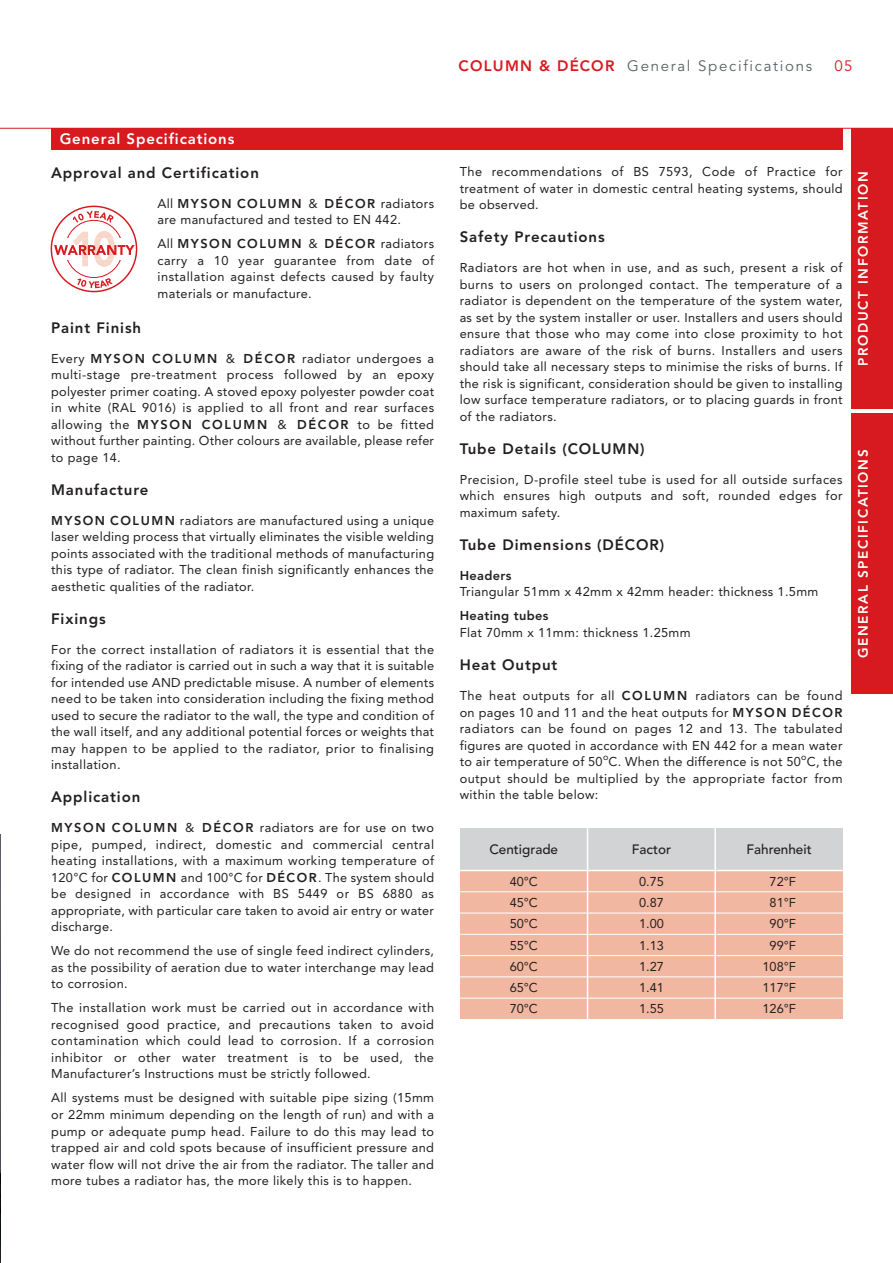
<style>
.page{position:relative;width:893px;height:1263px;background:#fff}
.page>*{position:absolute;margin:0;border:0;box-sizing:border-box;transform-origin:0 0}
.t1{font:800 15px "Avenir";letter-spacing:.06em;color:#231f20}
.t2{font:15px "Avenir";letter-spacing:.115em;color:#5a6064}
.t3{font:800 15px "Avenir";letter-spacing:.06em;color:#fff}
.t4{font:15px "Avenir";color:#d71920}
.t5{font:800 13.5px "Avenir";letter-spacing:.12em;color:#fff}
.t6{font:500 13.5px "Avenir";color:#231f20}
.t7{font:12.75px/16.5px "Avenir";letter-spacing:.025em;color:#231f20;text-align:justify}
.t8{font:800 12.75px "Avenir";letter-spacing:.03em;color:#231f20}
.t9{font:9px "Avenir";color:#231f20}
.s1{font-weight:800}
.s2{font-weight:800;color:#d71920}
</style>
<div class="page">
<hr style="left:0;top:128px;width:892px;height:1px;background:#d71920">
<div style="left:51px;top:128px;width:791px;height:21px;background:#d71920"></div>
<svg style="left:51px;top:205px;width:86px;height:87px"></svg>
<div style="left:460px;top:870px;width:382px;height:149px;background:#f1b7a1"></div>
<div style="left:460px;top:827px;width:382px;height:43px;background:#d1d3d4"></div>
<hr style="left:586px;top:827px;width:2px;height:193px;background:#fff">
<hr style="left:714px;top:827px;width:1px;height:193px;background:#fff">
<hr style="left:458px;top:869px;width:388px;height:2px;background:#fff">
<hr style="left:458px;top:891px;width:388px;height:1px;background:#fff">
<hr style="left:458px;top:912px;width:388px;height:1px;background:#fff">
<hr style="left:458px;top:933px;width:388px;height:1px;background:#fff">
<hr style="left:458px;top:955px;width:388px;height:1px;background:#fff">
<hr style="left:458px;top:976px;width:388px;height:1px;background:#fff">
<hr style="left:458px;top:997px;width:388px;height:1px;background:#fff">
<div style="left:850px;top:128px;width:42px;height:281px;background:#d71920"></div>
<div style="left:850px;top:413px;width:42px;height:281px;background:#d71920"></div>
<img style="left:0;top:834px;width:1px;height:428px">
<p class="t3" style="left:60px;top:132px;width:176px">General Specifications</p>
<p class="t1" style="left:51px;top:166px;width:209px">Approval and Certification</p>
<p class="t7" style="left:157px;top:196px;width:278px">All <span class="s1">MYSON COLUMN</span> &amp; <span class="s1">DÉCOR</span> radiators are manufactured and tested to EN 442.</p>
<p class="t7" style="left:157px;top:237px;width:278px">All <span class="s1">MYSON COLUMN</span> &amp; <span class="s1">DÉCOR</span> radiators carry a 10 year guarantee from date of installation against defects caused by faulty materials or manufacture.</p>
<p class="t1" style="left:51px;top:321px;width:92px">Paint Finish</p>
<p class="t7" style="left:51px;top:351px;width:384px">Every <span class="s1">MYSON COLUMN</span> &amp; <span class="s1">DÉCOR</span> radiator undergoes a multi-stage pre-treatment process followed by an epoxy polyester primer coating. A stoved epoxy polyester powder coat in white (RAL 9016) is applied to all front and rear surfaces allowing the <span class="s1">MYSON COLUMN</span> &amp; <span class="s1">DÉCOR</span> to be fitted without further painting. Other colours are available, please refer to page 14.</p>
<p class="t1" style="left:51px;top:483px;width:99px">Manufacture</p>
<p class="t7" style="left:51px;top:513px;width:384px"><span class="s1">MYSON COLUMN</span> radiators are manufactured using a unique laser welding process that virtually eliminates the visible welding points associated with the traditional methods of manufacturing this type of radiator. The clean finish significantly enhances the aesthetic qualities of the radiator.</p>
<p class="t1" style="left:51px;top:612px;width:56px">Fixings</p>
<p class="t7" style="left:51px;top:642px;width:384px">For the correct installation of radiators it is essential that the fixing of the radiator is carried out in such a way that it is suitable for intended use AND predictable misuse. A number of elements need to be taken into consideration including the fixing method used to secure the radiator to the wall, the type and condition of the wall itself, and any additional potential forces or weights that may happen to be applied to the radiator, prior to finalising installation.</p>
<p class="t1" style="left:51px;top:790px;width:91px">Application</p>
<p class="t7" style="left:51px;top:820px;width:384px"><span class="s1">MYSON COLUMN</span> &amp; <span class="s1">DÉCOR</span> radiators are for use on two pipe, pumped, indirect, domestic and commercial central heating installations, with a maximum working temperature of 120°C for <span class="s1">COLUMN</span> and 100°C for <span class="s1">DÉCOR</span>. The system should be designed in accordance with BS 5449 or BS 6880 as appropriate, with particular care taken to avoid air entry or water discharge.</p>
<p class="t7" style="left:51px;top:943px;width:384px">We do not recommend the use of single feed indirect cylinders, as the possibility of aeration due to water interchange may lead to corrosion.</p>
<p class="t7" style="left:51px;top:1000px;width:384px">The installation work must be carried out in accordance with recognised good practice, and precautions taken to avoid contamination which could lead to corrosion. If a corrosion inhibitor or other water treatment is to be used, the Manufacturer’s Instructions must be strictly followed.</p>
<p class="t7" style="left:51px;top:1090px;width:384px">All systems must be designed with suitable pipe sizing (15mm or 22mm minimum depending on the length of run) and with a pump or adequate pump head. Failure to do this may lead to trapped air and cold spots because of insufficient pressure and water flow will not drive the air from the radiator. The taller and more tubes a radiator has, the more likely this is to happen.</p>
<p class="t2" style="left:458px;top:59px;width:355px"><span class="s2">COLUMN &amp; DÉCOR</span> General Specifications</p>
<p class="t4" style="left:834px;top:59px;width:19px">05</p>
<p class="t7" style="left:459px;top:164px;width:384px">The recommendations of BS 7593, Code of Practice for treatment of water in domestic central heating systems, should be observed.</p>
<p class="t1" style="left:459px;top:231px;width:147px">Safety Precautions</p>
<p class="t7" style="left:459px;top:260px;width:384px">Radiators are hot when in use, and as such, present a risk of burns to users on prolonged contact. The temperature of a radiator is dependent on the temperature of the system water, as set by the system installer or user. Installers and users should ensure that those who may come into close proximity to hot radiators are aware of the risk of burns. Installers and users should take all necessary steps to minimise the risks of burns. If the risk is significant, consideration should be given to installing low surface temperature radiators, or to placing guards in front of the radiators.</p>
<p class="t1" style="left:459px;top:442px;width:186px">Tube Details (COLUMN)</p>
<p class="t7" style="left:459px;top:472px;width:384px">Precision, D-profile steel tube is used for all outside surfaces which ensures high outputs and soft, rounded edges for maximum safety.</p>
<p class="t1" style="left:459px;top:538px;width:206px">Tube Dimensions (DÉCOR)</p>
<p class="t8" style="left:459px;top:570px;width:53px">Headers</p>
<p class="t7" style="left:459px;top:584px;width:360px">Triangular 51mm x 42mm x 42mm header: thickness 1.5mm</p>
<p class="t8" style="left:459px;top:610px;width:90px">Heating tubes</p>
<p class="t7" style="left:459px;top:625px;width:232px">Flat 70mm x 11mm: thickness 1.25mm</p>
<p class="t1" style="left:459px;top:658px;width:99px">Heat Output</p>
<p class="t7" style="left:459px;top:688px;width:384px">The heat outputs for all <span class="s1">COLUMN</span> radiators can be found on pages 10 and 11 and the heat outputs for <span class="s1">MYSON DÉCOR </span>radiators can be found on pages 12 and 13. The tabulated figures are quoted in accordance with EN 442 for a mean water to air temperature of 50</p>
<p class="t9" style="left:603px;top:753px;width:7px">o</p>
<p class="t7" style="left:608px;top:754px;width:194px">C. When the difference is not 50</p>
<p class="t9" style="left:801px;top:753px;width:7px">o</p>
<p class="t7" style="left:459px;top:754px;width:384px;text-indent:347px">C, the output should be multiplied by the appropriate factor from within the table below:</p>
<p class="t5" style="left:857px;top:366px;width:196px;rotate:-90deg">PRODUCT INFORMATION</p>
<p class="t5" style="left:857px;top:657px;width:210px;rotate:-90deg">GENERAL SPECIFICATIONS</p>
<p class="t6" style="left:489px;top:844px;width:70px">Centigrade</p>
<p class="t6" style="left:631px;top:844px;width:41px">Factor</p>
<p class="t6" style="left:746px;top:844px;width:67px">Fahrenheit</p>
<p class="t7" style="left:509px;top:874px;width:30px">40°C</p>
<p class="t7" style="left:639px;top:874px;width:26px">0.75</p>
<p class="t7" style="left:769px;top:874px;width:28px">72°F</p>
<p class="t7" style="left:509px;top:895px;width:30px">45°C</p>
<p class="t7" style="left:639px;top:895px;width:26px">0.87</p>
<p class="t7" style="left:769px;top:895px;width:28px">81°F</p>
<p class="t7" style="left:509px;top:916px;width:30px">50°C</p>
<p class="t7" style="left:639px;top:916px;width:26px">1.00</p>
<p class="t7" style="left:769px;top:916px;width:28px">90°F</p>
<p class="t7" style="left:509px;top:938px;width:30px">55°C</p>
<p class="t7" style="left:639px;top:938px;width:26px">1.13</p>
<p class="t7" style="left:769px;top:938px;width:28px">99°F</p>
<p class="t7" style="left:509px;top:958px;width:30px">60°C</p>
<p class="t7" style="left:639px;top:958px;width:26px">1.27</p>
<p class="t7" style="left:762px;top:958px;width:35px">108°F</p>
<p class="t7" style="left:509px;top:980px;width:30px">65°C</p>
<p class="t7" style="left:639px;top:980px;width:26px">1.41</p>
<p class="t7" style="left:762px;top:980px;width:35px">117°F</p>
<p class="t7" style="left:509px;top:1001px;width:30px">70°C</p>
<p class="t7" style="left:639px;top:1001px;width:26px">1.55</p>
<p class="t7" style="left:762px;top:1001px;width:35px">126°F</p>
</div>
